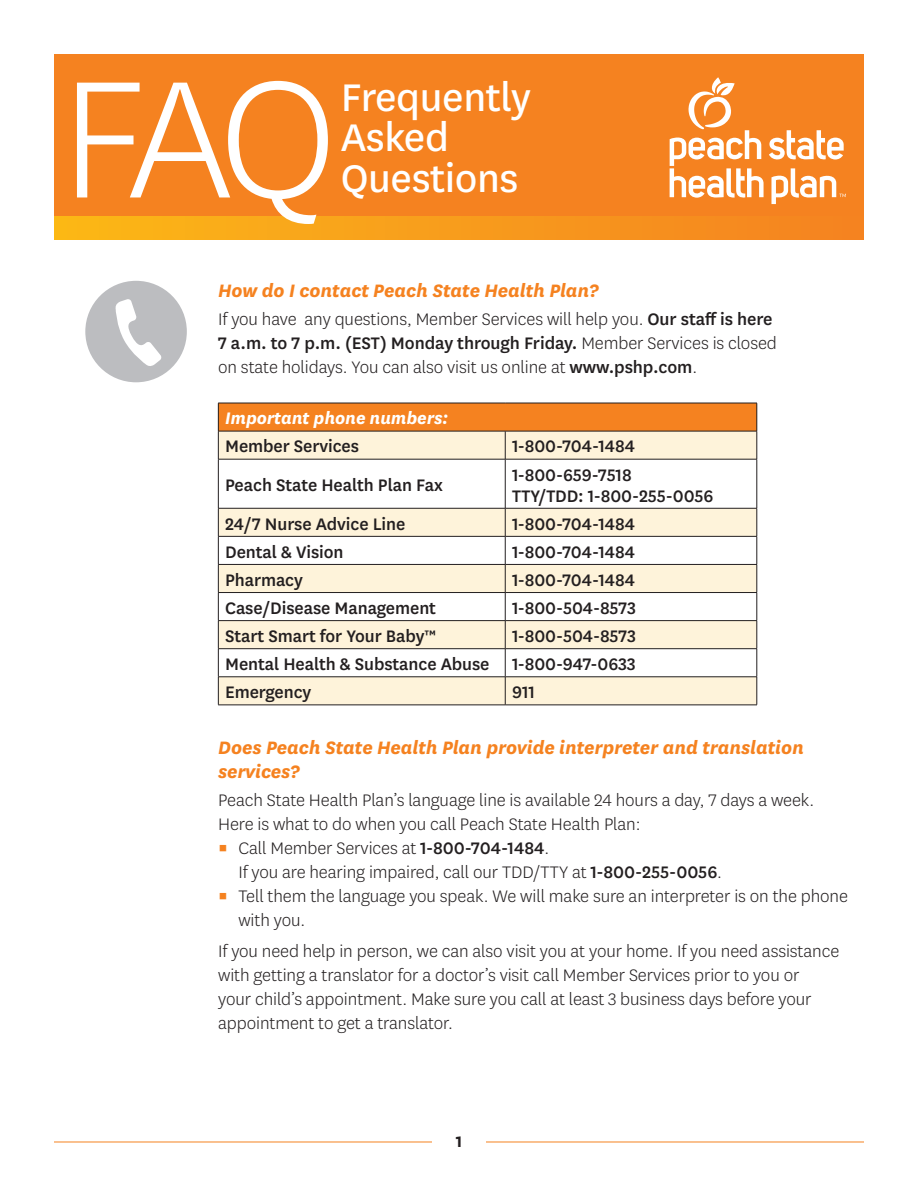
<style>
.page{position:relative;width:918px;height:1188px;background:#fff}
.page>*{position:absolute;margin:0;border:0;box-sizing:border-box;transform-origin:0 0}
.t1{font:45px/40.5px "Centene Sans";letter-spacing:-.01em;color:#fff}
.t2{font:italic 700 21px/24px "Centene Sans";letter-spacing:-.005em;color:#f58220}
.t3{font:300 19.5px/24px "Centene Sans";letter-spacing:-.005em;color:#231f20}
.t4{font:500 19.5px "Centene Sans";letter-spacing:-.005em;color:#231f20}
.t5{font:italic 700 19.5px "Centene Sans";letter-spacing:-.005em;color:#fff}
.t6{font:700 18px "Centene Sans";color:#231f20}
.s1{font-weight:500}
.s2{color:#f58220}
</style>
<div class="page">
<hr style="left:54px;top:1142px;width:378px;height:1px;background:#f58220">
<hr style="left:486px;top:1142px;width:378px;height:1px;background:#f58220">
<div style="left:54px;top:54px;width:810px;height:182px;background:#f58220"></div>
<svg style="left:670px;top:77px;width:176px;height:127px"></svg>
<div style="left:54px;top:217px;width:810px;height:23px;background:linear-gradient(to right,#fcb816,#f48221)"></div>
<svg style="left:77px;top:81px;width:251px;height:143px"></svg>
<div style="left:85px;top:281px;width:102px;height:101px;background:#bcbdc0;border-radius:50%"></div>
<svg style="left:115px;top:299px;width:47px;height:67px"></svg>
<div style="left:218px;top:403px;width:539px;height:28px;background:#f58220"></div>
<svg style="left:219px;top:432px;width:538px;height:273px;fill:#fef3da"></svg>
<hr style="left:218px;top:403px;width:287px;height:1px;background:#231f20">
<hr style="left:505px;top:403px;width:252px;height:1px;background:#231f20">
<hr style="left:218px;top:431px;width:287px;height:1px;background:#231f20">
<svg style="left:218px;top:403px;width:1px;height:56px"></svg>
<hr style="left:505px;top:431px;width:252px;height:1px;background:#231f20">
<svg style="left:505px;top:431px;width:1px;height:28px"></svg>
<svg style="left:757px;top:403px;width:1px;height:56px"></svg>
<hr style="left:218px;top:459px;width:287px;height:1px;background:#231f20">
<hr style="left:218px;top:459px;width:1px;height:49px;background:#231f20">
<hr style="left:505px;top:459px;width:252px;height:1px;background:#231f20">
<hr style="left:505px;top:459px;width:1px;height:49px;background:#231f20">
<hr style="left:757px;top:459px;width:1px;height:49px;background:#231f20">
<hr style="left:218px;top:508px;width:287px;height:1px;background:#231f20">
<hr style="left:505px;top:508px;width:252px;height:1px;background:#231f20">
<hr style="left:218px;top:536px;width:287px;height:1px;background:#231f20">
<hr style="left:505px;top:536px;width:252px;height:1px;background:#231f20">
<hr style="left:218px;top:564px;width:287px;height:1px;background:#231f20">
<hr style="left:505px;top:564px;width:252px;height:1px;background:#231f20">
<hr style="left:218px;top:592px;width:287px;height:1px;background:#231f20">
<hr style="left:505px;top:592px;width:252px;height:1px;background:#231f20">
<hr style="left:218px;top:620px;width:287px;height:1px;background:#231f20">
<hr style="left:505px;top:620px;width:252px;height:1px;background:#231f20">
<hr style="left:218px;top:648px;width:287px;height:1px;background:#231f20">
<hr style="left:505px;top:648px;width:252px;height:1px;background:#231f20">
<hr style="left:218px;top:677px;width:287px;height:1px;background:#231f20">
<svg style="left:218px;top:508px;width:1px;height:197px"></svg>
<hr style="left:505px;top:677px;width:252px;height:1px;background:#231f20">
<svg style="left:505px;top:508px;width:1px;height:197px"></svg>
<svg style="left:757px;top:508px;width:1px;height:197px"></svg>
<hr style="left:218px;top:705px;width:287px;height:1px;background:#231f20">
<hr style="left:505px;top:705px;width:252px;height:1px;background:#231f20">
<h1 class="t1" style="left:341px;top:75px;width:192px">Frequently<br>Asked<br>Questions</h1>
<h2 class="t2" style="left:218px;top:277px;width:382px">How do I contact Peach State Health Plan?</h2>
<p class="t3" style="left:218px;top:306px;width:560px">If you have any questions, Member Services will help you. <span class="s1">Our staff is here<br>7 a.m. to 7 p.m. (EST) Monday through Friday.</span> Member Services is closed on state holidays. You can also visit us online at <span class="s1">www.pshp.com</span>.</p>
<p class="t5" style="left:225px;top:405px;width:225px">Important phone numbers:</p>
<p class="t4" style="left:225px;top:433px;width:135px">Member Services</p>
<p class="t4" style="left:512px;top:433px;width:124px">1-800-704-1484</p>
<p class="t4" style="left:225px;top:472px;width:219px">Peach State Health Plan Fax</p>
<p class="t4" style="left:512px;top:461px;width:121px">1-800-659-7518</p>
<p class="t4" style="left:512px;top:482px;width:203px">TTY/TDD: 1-800-255-0056</p>
<p class="t4" style="left:225px;top:510px;width:182px">24/7 Nurse Advice Line</p>
<p class="t4" style="left:512px;top:510px;width:124px">1-800-704-1484</p>
<p class="t4" style="left:225px;top:538px;width:120px">Dental &amp; Vision</p>
<p class="t4" style="left:512px;top:538px;width:124px">1-800-704-1484</p>
<p class="t4" style="left:225px;top:567px;width:79px">Pharmacy</p>
<p class="t4" style="left:512px;top:567px;width:124px">1-800-704-1484</p>
<p class="t4" style="left:225px;top:595px;width:212px">Case/Disease Management</p>
<p class="t4" style="left:512px;top:595px;width:125px">1-800-504-8573</p>
<p class="t4" style="left:225px;top:623px;width:213px">Start Smart for Your Baby™</p>
<p class="t4" style="left:512px;top:623px;width:125px">1-800-504-8573</p>
<p class="t4" style="left:225px;top:651px;width:266px">Mental Health &amp; Substance Abuse</p>
<p class="t4" style="left:512px;top:651px;width:125px">1-800-947-0633</p>
<p class="t4" style="left:225px;top:679px;width:88px">Emergency</p>
<p class="t4" style="left:512px;top:679px;width:25px">911</p>
<h2 class="t2" style="left:218px;top:734px;width:587px">Does Peach State Health Plan provide interpreter and translation services?</h2>
<p class="t3" style="left:218px;top:788px;width:598px">Peach State Health Plan’s language line is available 24 hours a day, 7 days a week.</p>
<p class="t3" style="left:218px;top:812px;width:424px">Here is what to do when you call Peach State Health Plan:</p>
<p class="t3" style="left:218px;top:836px;width:332px"><span class="s2">▪</span> Call Member Services at <span class="s1">1-800-704-1484</span>.</p>
<p class="t3" style="left:238px;top:860px;width:485px">If you are hearing impaired, call our TDD/TTY at <span class="s1">1-800-255-0056</span>.</p>
<p class="t3" style="left:238px;top:884px;width:611px;text-indent:-20px"><span class="s2">▪</span> Tell them the language you speak. We will make sure an interpreter is on the phone with you.</p>
<p class="t3" style="left:218px;top:938px;width:623px">If you need help in person, we can also visit you at your home. If you need assistance with getting a translator for a doctor’s visit call Member Services prior to you or<br>your child’s appointment. Make sure you call at least 3 business days before your appointment to get a translator.</p>
<p class="t6" style="left:456px;top:1129px;width:8px">1</p>
</div>
